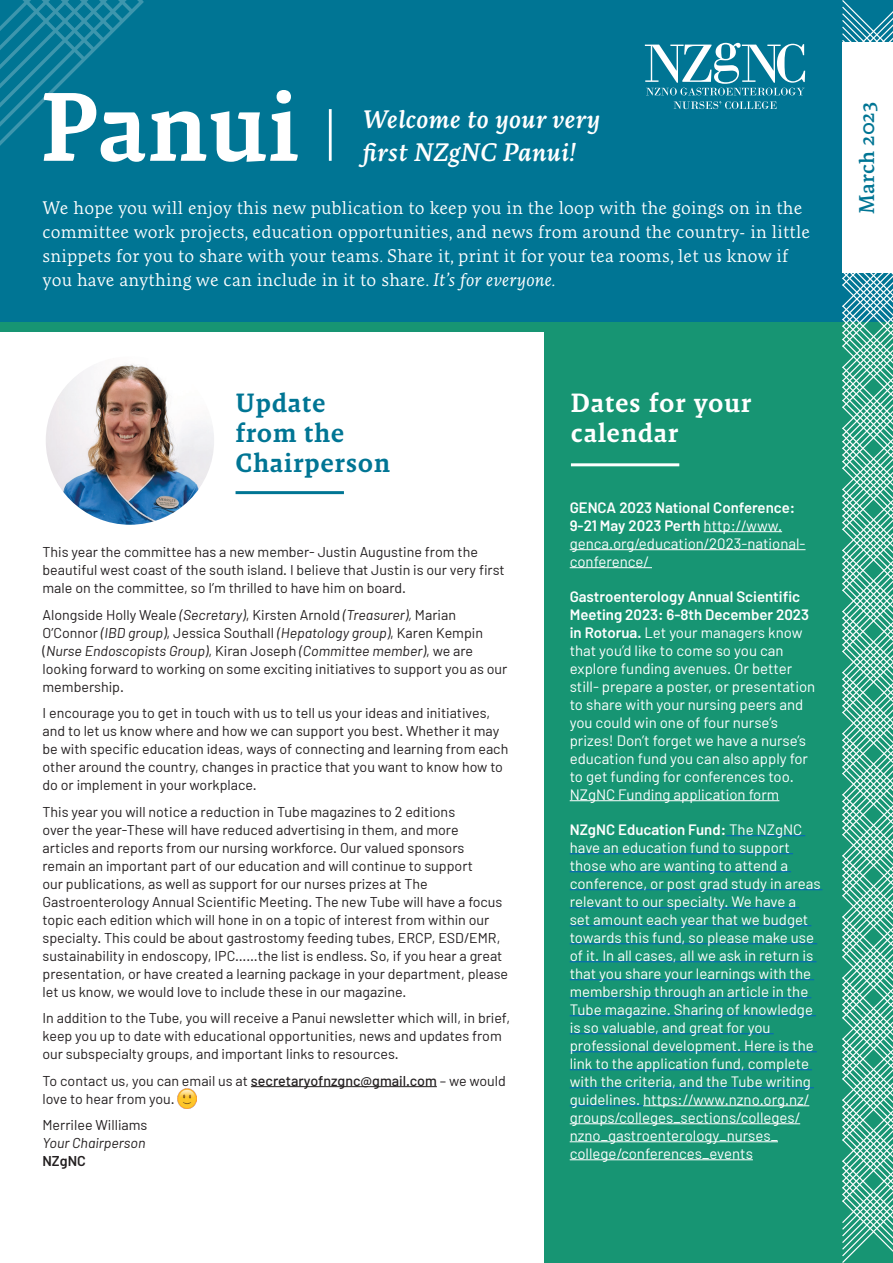
<style>
.page{position:relative;width:893px;height:1263px;background:#fff}
.page>*{position:absolute;margin:0;border:0;box-sizing:border-box;transform-origin:0 0}
.t1{font:500 99.3px "Malaga OTCE";color:#fff}
.t2{font:500 27px/30px "Malaga OTCE";letter-spacing:.02em;color:#007594}
.t3{font:500 27px/30px "Malaga OTCE";letter-spacing:.02em;color:#fff}
.t4{font:italic 600 24.9px/32.5px "Artigo";letter-spacing:.01em;color:#fff}
.t5{font:600 21px "Artigo";color:#007594}
.Introduction{font:18px/24px "Artigo";letter-spacing:.01em;color:#fff}
.dates{font:15px/18px "Barlow";color:#fff}
.regular_text{font:14.25px/18px "Barlow";color:#231f20}
.s1{font-style:italic}
.s2{font-weight:500}
.s3{font-weight:600}
</style>
<div class="page">
<div style="left:544px;top:321px;width:349px;height:942px;background:#179573"></div>
<div style="left:0;top:0;width:893px;height:321px;background:#007594"></div>
<hr style="left:704px;top:531px;width:78px;height:1px;background:#fff">
<hr style="left:570px;top:549px;width:235px;height:1px;background:#fff">
<hr style="left:570px;top:567px;width:82px;height:1px;background:#fff">
<hr style="left:570px;top:800px;width:209px;height:1px;background:#fff">
<hr style="left:726px;top:835px;width:79px;height:1px;background:#0563c1">
<hr style="left:570px;top:853px;width:223px;height:1px;background:#0563c1">
<hr style="left:570px;top:871px;width:221px;height:1px;background:#0563c1">
<hr style="left:570px;top:889px;width:252px;height:1px;background:#0563c1">
<hr style="left:570px;top:907px;width:229px;height:1px;background:#0563c1">
<hr style="left:570px;top:925px;width:241px;height:1px;background:#0563c1">
<hr style="left:570px;top:943px;width:247px;height:1px;background:#0563c1">
<hr style="left:570px;top:961px;width:246px;height:1px;background:#0563c1">
<hr style="left:570px;top:979px;width:244px;height:1px;background:#0563c1">
<hr style="left:570px;top:997px;width:241px;height:1px;background:#0563c1">
<hr style="left:570px;top:1015px;width:246px;height:1px;background:#0563c1">
<hr style="left:570px;top:1033px;width:204px;height:1px;background:#0563c1">
<hr style="left:570px;top:1051px;width:247px;height:1px;background:#0563c1">
<hr style="left:570px;top:1069px;width:242px;height:1px;background:#0563c1">
<hr style="left:570px;top:1087px;width:244px;height:1px;background:#0563c1">
<hr style="left:570px;top:1105px;width:73px;height:1px;background:#0563c1">
<hr style="left:643px;top:1105px;width:166px;height:1px;background:#fff">
<hr style="left:570px;top:1123px;width:230px;height:1px;background:#fff">
<hr style="left:570px;top:1141px;width:208px;height:1px;background:#fff">
<hr style="left:570px;top:1159px;width:183px;height:1px;background:#fff">
<hr style="left:251px;top:1086px;width:186px;height:1px;background:#231f20">
<img style="left:178px;top:1089px;width:19px;height:19px">
<div style="left:0;top:321px;width:893px;height:10px;background:#179573"></div>
<img style="left:46px;top:356px;width:168px;height:169px;border-radius:84px">
<svg style="left:841px;top:0;width:52px;height:1263px"></svg>
<svg style="left:0;top:0;width:144px;height:146px"></svg>
<div style="left:842px;top:43px;width:51px;height:230px;background:#fff"></div>
<hr style="left:571px;top:463px;width:108px;height:3px;background:#fff">
<hr style="left:329px;top:109px;width:3px;height:52px;background:#fff">
<hr style="left:236px;top:491px;width:108px;height:3px;background:#007594">
<svg style="left:674px;top:101px;width:102px;height:8px"></svg>
<svg style="left:645px;top:43px;width:160px;height:52px"></svg>
<p class="t1" style="left:41px;top:69px;width:260px">Panui</p>
<p class="t4" style="left:363px;top:103px;width:239px">Welcome to your very first NZgNC Panui!</p>
<p class="Introduction" style="left:43px;top:195px;width:769px">We hope you will enjoy this new publication to keep you in the loop with the goings on in the committee work projects, education opportunities, and news from around the country- in little snippets for you to share with your teams. Share it, print it for your tea rooms, let us know if you have anything we can include in it to share. <span class="s1">It’s for everyone.</span></p>
<p class="t5" style="left:853px;top:214px;width:113px;rotate:-90deg">March 2023</p>
<p class="t2" style="left:235px;top:388px;width:156px">Update from the<br>Chairperson</p>
<p class="regular_text" style="left:43px;top:542px;width:464px">This year the committee has a new member- Justin Augustine from the beautiful west coast of the south island. I believe that Justin is our very first male on the committee, so I’m thrilled to have him on board.</p>
<p class="regular_text" style="left:43px;top:605px;width:466px">Alongside Holly Weale <span class="s1">(Secretary)</span>, Kirsten Arnold <span class="s1">(Treasurer),</span> Marian O’Connor <span class="s1">(IBD group)</span>, Jessica Southall <span class="s1">(Hepatology group)</span>, Karen Kempin (<span class="s1">Nurse Endoscopists Group)</span>, Kiran Joseph <span class="s1">(Committee member)</span>, we are looking forward to working on some exciting initiatives to support you as our membership.</p>
<p class="regular_text" style="left:43px;top:703px;width:467px">I encourage you to get in touch with us to tell us your ideas and initiatives, and to let us know where and how we can support you best. Whether it may be with specific education ideas, ways of connecting and learning from each other around the country, changes in practice that you want to know how to do or implement in your workplace.</p>
<p class="regular_text" style="left:43px;top:802px;width:467px">This year you will notice a reduction in Tube magazines to 2 editions<br>over the year-These will have reduced advertising in them, and more articles and reports from our nursing workforce. Our valued sponsors remain an important part of our education and will continue to support<br>our publications, as well as support for our nurses prizes at The Gastroenterology Annual Scientific Meeting. The new Tube will have a focus topic each edition which will hone in on a topic of interest from within our specialty. This could be about gastrostomy feeding tubes, ERCP, ESD/EMR, sustainability in endoscopy, IPC……the list is endless. So, if you hear a great presentation, or have created a learning package in your department, please let us know, we would love to include these in our magazine.</p>
<p class="regular_text" style="left:43px;top:1008px;width:469px">In addition to the Tube, you will receive a Panui newsletter which will, in brief, keep you up to date with educational opportunities, news and updates from our subspecialty groups, and important links to resources.</p>
<p class="regular_text" style="left:43px;top:1071px;width:465px">To contact us, you can email us at <span class="s2">secretaryofnzgnc@gmail.com</span> – we would love to hear from you.</p>
<p class="regular_text" style="left:43px;top:1115px;width:106px">Merrilee Williams<br><span class="s1">Your Chairperson<br></span><span class="s3">NZgNC</span></p>
<p class="t3" style="left:571px;top:388px;width:182px">Dates for your calendar</p>
<p class="dates" style="left:570px;top:498px;width:237px"><span class="s3">GENCA 2023 National Conference:<br>9-21 May 2023 Perth</span> http://www. genca.org/education/2023-national&shy;conference/</p>
<p class="dates" style="left:570px;top:587px;width:247px"><span class="s3">Gastroenterology Annual Scientific Meeting 2023: 6-8th December 2023 in Rotorua.</span> Let your managers know that you’d like to come so you can explore funding avenues. Or better still- prepare a poster, or presentation to share with your nursing peers and you could win one of four nurse’s prizes! Don’t forget we have a nurse’s education fund you can also apply for to get funding for conferences too.<br>NZgNC Funding application form</p>
<p class="dates" style="left:570px;top:820px;width:253px"><span class="s3">NZgNC Education Fund:</span> The NZgNC have an education fund to support those who are wanting to attend a conference, or post grad study in areas relevant to our specialty. We have a<br>set amount each year that we budget towards this fund, so please make use of it. In all cases, all we ask in return is that you share your learnings with the membership through an article in the Tube magazine. Sharing of knowledge is so valuable, and great for you professional development. Here is the link to the application fund, complete with the criteria, and the Tube writing guidelines. https://www.nzno.org.nz/ groups/colleges_sections/colleges/ nzno_gastroenterology_nurses_ college/conferences_events</p>
</div>
